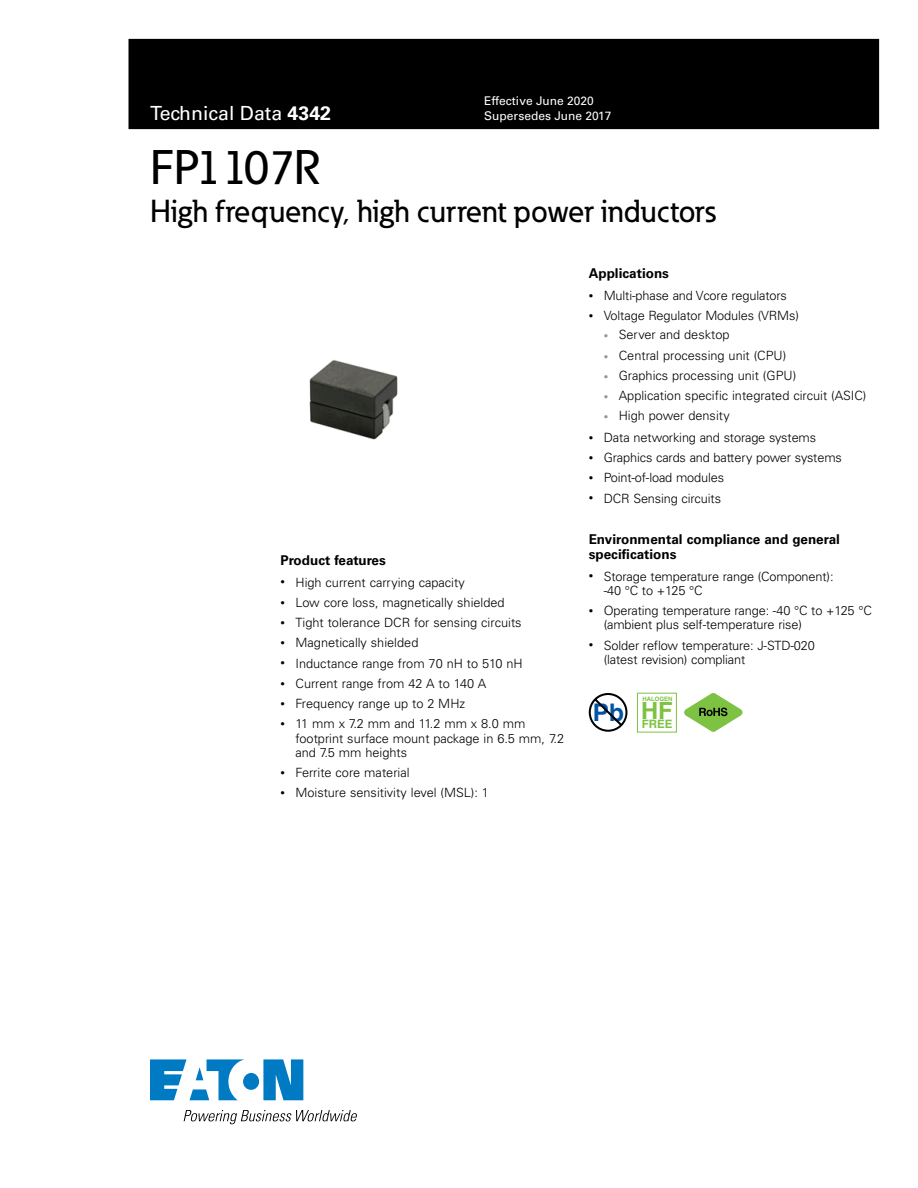
<style>
.page{position:relative;width:918px;height:1188px;background:#fff}
.page>*{position:absolute;margin:0;border:0;box-sizing:border-box;transform-origin:0 0}
.t1{font:500 48px "Eaton";letter-spacing:-.02em;color:#000}
.t2{font:500 31.5px "Eaton";color:#000}
.t3{font:700 24.3px "Helvetica";color:#0054a6}
.t4{font:700 23.7px "Helvetica";color:#7dc242}
.t5{font:19.5px "Univers LT Std";color:#fff}
.t6{font:700 13.5px/15px "Univers LT Std";color:#000}
.t7{font:300 12.75px/14.2px "Univers LT Std";color:#000}
.t8{font:12px/15px "Univers LT Std";color:#fff}
.t9{font:700 11.55px "Helvetica";color:#7dc242}
.t10{font:700 6px "Helvetica";color:#7dc242}
.s1{font-weight:700}
.s2{font-family:"Univers";font-size:9px}
.s3{font-family:"Univers";font-size:9px;color:#939598}
</style>
<div class="page">
<svg style="left:150px;top:1059px;width:153px;height:41px"></svg>
<svg style="left:184px;top:1110px;width:173px;height:14px"></svg>
<div style="left:129px;top:39px;width:750px;height:90px;background:#000"></div>
<svg style="left:589px;top:693px;width:38px;height:39px"></svg>
<div style="left:637px;top:693px;width:40px;height:39px;border:1px solid #7dc242"></div>
<svg style="left:684px;top:693px;width:59px;height:39px"></svg>
<img style="left:309px;top:360px;width:89px;height:80px">
<h3 class="t5" style="left:150px;top:102px;width:183px">Technical Data <span class="s1">4342</span></h3>
<p class="t8" style="left:484px;top:93px;width:129px">Effective June 2020<br>Supersedes June 2017</p>
<h1 class="t1" style="left:150px;top:138px;width:172px">FP1107R</h1>
<h2 class="t2" style="left:150px;top:191px;width:568px">High frequency, high current power inductors</h2>
<p class="t6" style="left:280px;top:553px;width:107px">Product features</p>
<p class="t7" style="left:280px;top:575px;width:186px"><span class="s2">•</span> High current carrying capacity</p>
<p class="t7" style="left:280px;top:595px;width:226px"><span class="s2">•</span> Low core loss, magnetically shielded</p>
<p class="t7" style="left:280px;top:615px;width:243px"><span class="s2">•</span> Tight tolerance DCR for sensing circuits</p>
<p class="t7" style="left:280px;top:636px;width:139px"><span class="s2">•</span> Magnetically shielded</p>
<p class="t7" style="left:280px;top:656px;width:244px"><span class="s2">•</span> Inductance range from 70 nH to 510 nH</p>
<p class="t7" style="left:280px;top:676px;width:208px"><span class="s2">•</span> Current range from 42 A to 140 A</p>
<p class="t7" style="left:280px;top:696px;width:186px"><span class="s2">•</span> Frequency range up to 2 MHz</p>
<p class="t7" style="left:296px;top:717px;width:270px;text-indent:-15px"><span class="s2">•</span> 11 mm x 7.2 mm and 11.2 mm x 8.0 mm footprint surface mount package in 6.5 mm, 7.2 and 7.5 mm heights</p>
<p class="t7" style="left:280px;top:765px;width:131px"><span class="s2">•</span> Ferrite core material</p>
<p class="t7" style="left:280px;top:786px;width:210px"><span class="s2">•</span> Moisture sensitivity level (MSL): 1</p>
<p class="t6" style="left:589px;top:266px;width:82px">Applications</p>
<p class="t7" style="left:589px;top:288px;width:200px"><span class="s2">•</span> Multi-phase and Vcore regulators</p>
<p class="t7" style="left:589px;top:309px;width:212px"><span class="s2">•</span> Voltage Regulator Modules (VRMs)</p>
<p class="t7" style="left:604px;top:328px;width:127px"><span class="s3">•</span> Server and desktop</p>
<p class="t7" style="left:604px;top:348px;width:184px"><span class="s3">•</span> Central processing unit (CPU)</p>
<p class="t7" style="left:604px;top:368px;width:194px"><span class="s3">•</span> Graphics processing unit (GPU)</p>
<p class="t7" style="left:604px;top:389px;width:264px"><span class="s3">•</span> Application specific integrated circuit (ASIC)</p>
<p class="t7" style="left:604px;top:409px;width:127px"><span class="s3">•</span> High power density</p>
<p class="t7" style="left:589px;top:430px;width:229px"><span class="s2">•</span> Data networking and storage systems</p>
<p class="t7" style="left:589px;top:450px;width:255px"><span class="s2">•</span> Graphics cards and battery power systems</p>
<p class="t7" style="left:589px;top:471px;width:137px"><span class="s2">•</span> Point-of-load modules</p>
<p class="t7" style="left:589px;top:491px;width:134px"><span class="s2">•</span> DCR Sensing circuits</p>
<p class="t6" style="left:589px;top:532px;width:253px">Environmental compliance and general specifications</p>
<p class="t7" style="left:604px;top:569px;width:231px;text-indent:-15px"><span class="s2">•</span> Storage temperature range (Component): -40 °C to +125 °C</p>
<p class="t7" style="left:604px;top:603px;width:270px;text-indent:-15px"><span class="s2">•</span> Operating temperature range: -40 °C to +125 °C (ambient plus self-temperature rise)</p>
<p class="t7" style="left:604px;top:638px;width:213px;text-indent:-15px"><span class="s2">•</span> Solder reflow temperature: J-STD-020 (latest revision) compliant</p>
<h3 class="t3" style="left:593px;top:697px;width:33px">Pb</h3>
<p class="t10" style="left:642px;top:696px;width:32px">HALOGEN</p>
<h3 class="t4" style="left:641px;top:696px;width:33px">HF</h3>
<p class="t9" style="left:642px;top:717px;width:32px">FREE</p>
</div>
